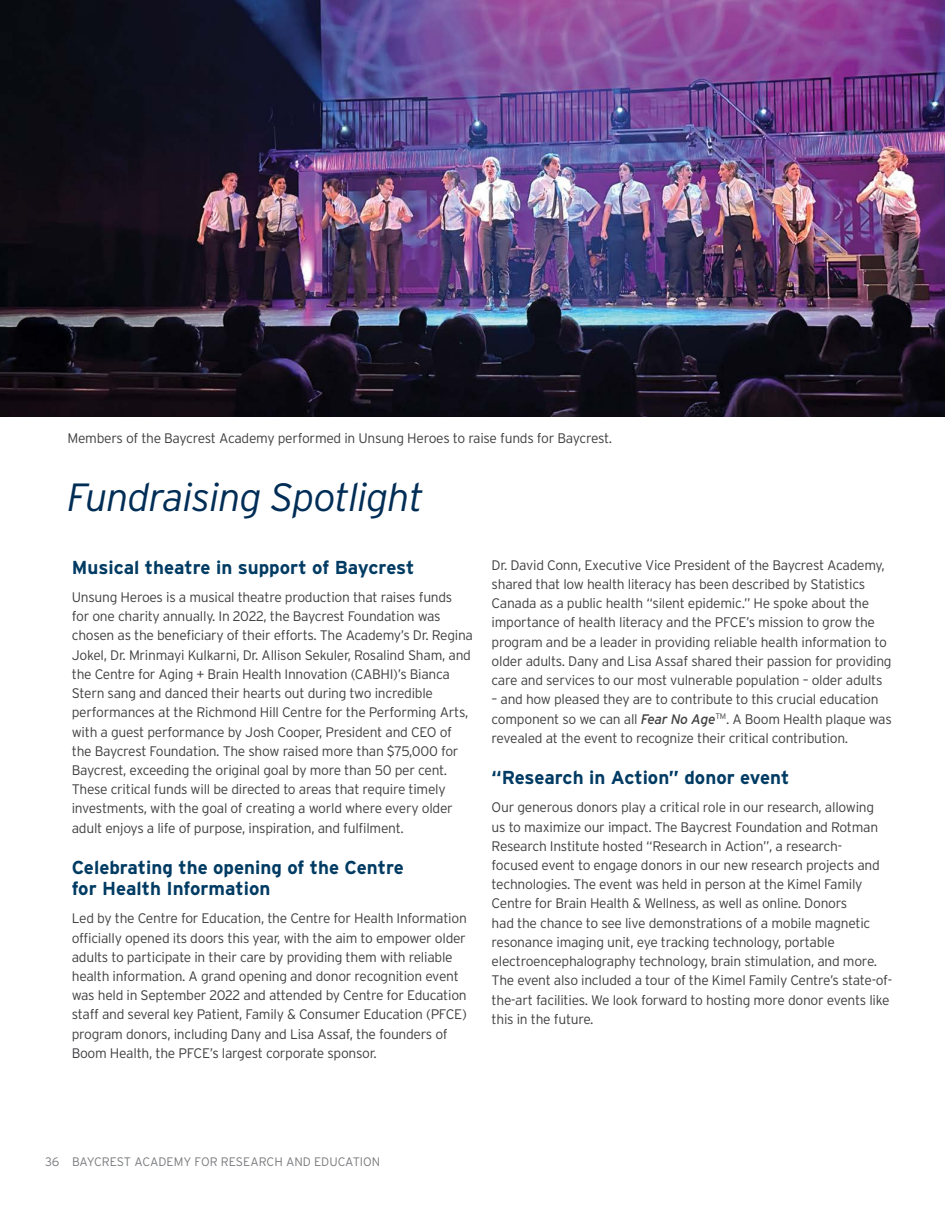
<style>
.page{position:relative;width:945px;height:1215px;background:#fff}
.page>*{position:absolute;margin:0;border:0;box-sizing:border-box;transform-origin:0 0}
.t1{font:italic 300 39.38px "Interstate";letter-spacing:-.02em;color:#002d56}
.t2{font:700 18.75px/21.2px "Interstate";color:#003b63}
.t3{font:300 13.88px/19.2px "Interstate";letter-spacing:-.02em;color:#414042}
.t4{font:300 12.25px "Interstate";color:#7b7c7f}
.s1{font-weight:400;font-style:italic}
</style>
<div class="page">
<img style="left:0;top:0;width:945px;height:416px">
<p class="t3" style="left:68px;top:429px;width:546px">Members of the Baycrest Academy performed in Unsung Heroes to raise funds for Baycrest.</p>
<h1 class="t1" style="left:68px;top:475px;width:358px">Fundraising Spotlight</h1>
<h2 class="t2" style="left:72px;top:556px;width:344px">Musical theatre in support of Baycrest</h2>
<p class="t3" style="left:72px;top:587px;width:403px">Unsung Heroes is a musical theatre production that raises funds for one charity annually. In 2022, the Baycrest Foundation was chosen as the beneficiary of their efforts. The Academy’s Dr. Regina Jokel, Dr. Mrinmayi Kulkarni, Dr. Allison Sekuler, Rosalind Sham, and the Centre for Aging + Brain Health Innovation (CABHI)’s Bianca Stern sang and danced their hearts out during two incredible performances at the Richmond Hill Centre for the Performing Arts, with a guest performance by Josh Cooper, President and CEO of the Baycrest Foundation. The show raised more than $75,000 for Baycrest, exceeding the original goal by more than 50 per cent.<br>These critical funds will be directed to areas that require timely investments, with the goal of creating a world where every older adult enjoys a life of purpose, inspiration, and fulfilment.</p>
<h2 class="t2" style="left:72px;top:857px;width:334px">Celebrating the opening of the Centre for Health Information</h2>
<p class="t3" style="left:72px;top:909px;width:397px">Led by the Centre for Education, the Centre for Health Information officially opened its doors this year, with the aim to empower older adults to participate in their care by providing them with reliable health information. A grand opening and donor recognition event was held in September 2022 and attended by Centre for Education staff and several key Patient, Family &amp; Consumer Education (PFCE) program donors, including Dany and Lisa Assaf, the founders of Boom Health, the PFCE’s largest corporate sponsor.</p>
<p class="t3" style="left:492px;top:555px;width:402px">Dr. David Conn, Executive Vice President of the Baycrest Academy, shared that low health literacy has been described by Statistics Canada as a public health “silent epidemic.” He spoke about the importance of health literacy and the PFCE’s mission to grow the program and be a leader in providing reliable health information to older adults. Dany and Lisa Assaf shared their passion for providing care and services to our most vulnerable population – older adults</p>
<p class="t3" style="left:492px;top:690px;width:402px">– and how pleased they are to contribute to this crucial education component so we can all <span class="s1">Fear No Age</span><sup>TM</sup>. A Boom Health plaque was revealed at the event to recognize their critical contribution.</p>
<h2 class="t2" style="left:492px;top:767px;width:299px">“Research in Action” donor event</h2>
<p class="t3" style="left:492px;top:798px;width:402px">Our generous donors play a critical role in our research, allowing<br>us to maximize our impact. The Baycrest Foundation and Rotman Research Institute hosted “Research in Action”, a research&shy;focused event to engage donors in our new research projects and technologies. The event was held in person at the Kimel Family Centre for Brain Health &amp; Wellness, as well as online. Donors<br>had the chance to see live demonstrations of a mobile magnetic resonance imaging unit, eye tracking technology, portable electroencephalography technology, brain stimulation, and more.<br>The event also included a tour of the Kimel Family Centre’s state-of&shy;the-art facilities. We look forward to hosting more donor events like this in the future.</p>
<p class="t4" style="left:45px;top:1154px;width:337px">36 BAYCREST ACADEMY FOR RESEARCH AND EDUCATION</p>
</div>
